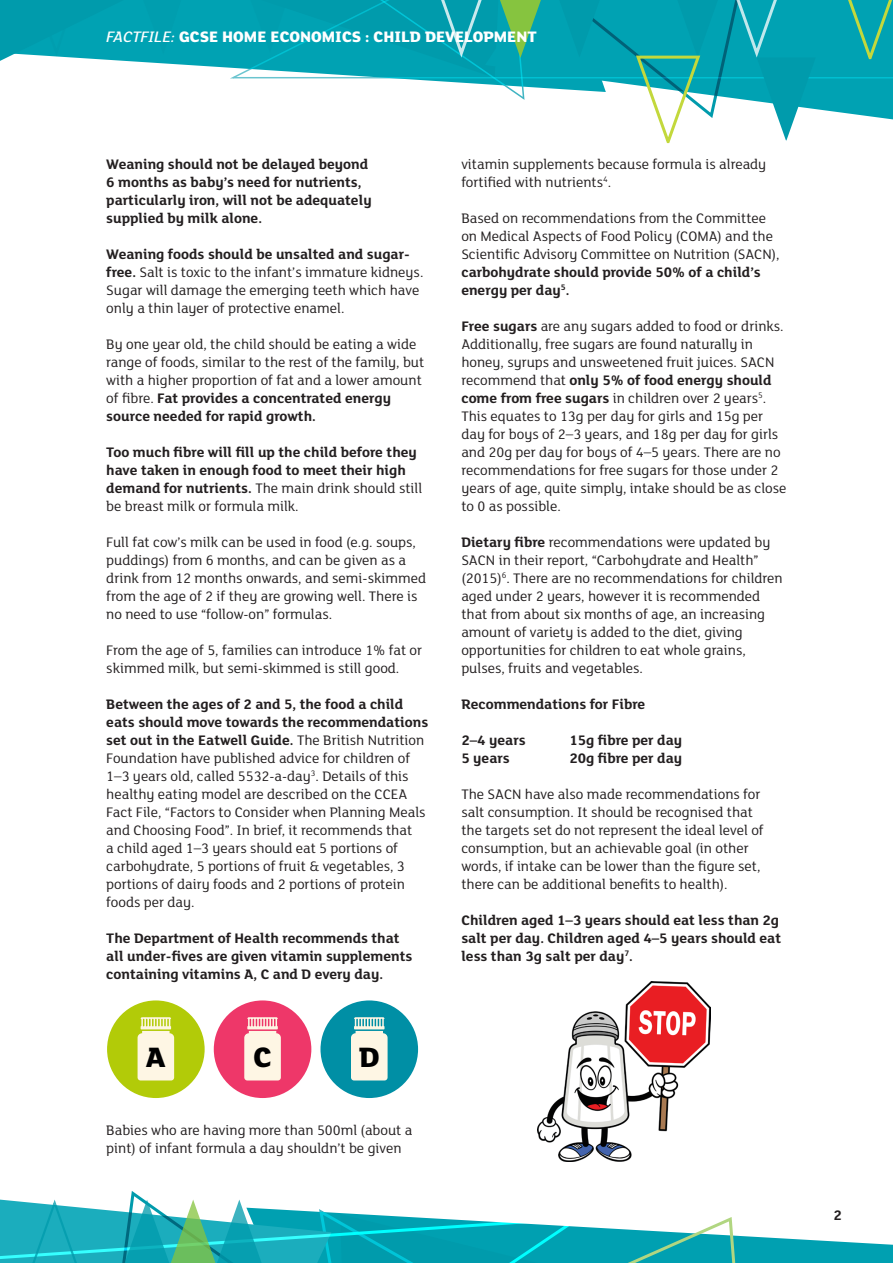
<style>
.page{position:relative;width:893px;height:1263px;background:#fff}
.page>*{position:absolute;margin:0;border:0;box-sizing:border-box;transform-origin:0 0}
.t1{font:800 30.45px "FS Lola";color:#000}
.t2{font:800 16.5px "FS Lola";color:#fff}
.Body_Text{font:15px/18px "FS Lola";color:#231f20}
.Body_Text-2{font:700 15px/18px "FS Lola";color:#231f20}
.Links_H1{font:700 15px "FS Lola";color:#231f20}
.s1{font-weight:500;font-style:italic}
.s2{font-weight:500}
.s3{font-weight:700}
.s4{font-weight:400}
</style>
<div class="page">
<div style="left:189px;top:0;width:36px;height:68px;background:#00a2b3"></div>
<svg style="left:0;top:0;width:189px;height:65px;background:#16a7b7"></svg>
<svg style="left:225px;top:0;width:668px;height:144px"></svg>
<svg style="left:0;top:1191px;width:893px;height:72px"></svg>
<div style="left:107px;top:1000px;width:98px;height:98px;background:#b2cb08;border-radius:50%"></div>
<svg style="left:138px;top:1017px;width:36px;height:63px;background:#f4f0c9"></svg>
<div style="left:214px;top:1000px;width:97px;height:98px;background:#ee3769;border-radius:50%"></div>
<svg style="left:244px;top:1017px;width:37px;height:63px;background:#fbdcd3"></svg>
<div style="left:320px;top:1000px;width:98px;height:98px;background:#008fa5;border-radius:50%"></div>
<svg style="left:351px;top:1017px;width:37px;height:63px;background:#dce8db"></svg>
<img style="left:538px;top:982px;width:172px;height:179px">
<p class="t2" style="left:200px;top:25px;width:171px">SE HOME ECONOMICS :</p>
<p class="t2" style="left:401px;top:25px;width:137px">LD DEV LOPMENT</p>
<p class="t2" style="left:107px;top:26px;width:357px"><span class="s1">FACTFILE:</span> GCE HISTORY OF ART / <span class="s2">ARCHITECTURE</span></p>
<p class="Body_Text-2" style="left:106px;top:154px;width:267px">Weaning should not be delayed beyond 6 months as baby’s need for nutrients, particularly iron, will not be adequately supplied by milk alone.</p>
<p class="Body_Text" style="left:106px;top:244px;width:319px"><span class="s3">Weaning foods should be unsalted and sugar&shy;free.</span> Salt is toxic to the infant’s immature kidneys.<br>Sugar will damage the emerging teeth which have only a thin layer of protective enamel.</p>
<p class="Body_Text" style="left:106px;top:334px;width:320px">By one year old, the child should be eating a wide range of foods, similar to the rest of the family, but with a higher proportion of fat and a lower amount of fibre. <span class="s3">Fat provides a concentrated energy source needed for rapid growth.</span></p>
<p class="Body_Text-2" style="left:106px;top:442px;width:317px">Too much fibre will fill up the child before they have taken in enough food to meet their high demand for nutrients. <span class="s4">The main drink should still be breast milk or formula milk.</span></p>
<p class="Body_Text" style="left:106px;top:532px;width:321px">Full fat cow’s milk can be used in food (e.g. soups, puddings) from 6 months, and can be given as a drink from 12 months onwards, and semi-skimmed from the age of 2 if they are growing well. There is no need to use “follow-on” formulas.</p>
<p class="Body_Text" style="left:106px;top:640px;width:317px">From the age of 5, families can introduce 1% fat or skimmed milk, but semi-skimmed is still good.</p>
<p class="Body_Text" style="left:106px;top:694px;width:323px"><span class="s3">Between the ages of 2 and 5, the food a child eats should move towards the recommendations set out in the Eatwell Guide.</span> The British Nutrition Foundation have published advice for children of 1–3 years old, called 5532-a-day<sup>3</sup>. Details of this healthy eating model are described on the CCEA Fact File, “Factors to Consider when Planning Meals and Choosing Food”. In brief, it recommends that<br>a child aged 1–3 years should eat 5 portions of carbohydrate, 5 portions of fruit &amp; vegetables, 3 portions of dairy foods and 2 portions of protein foods per day.</p>
<p class="Body_Text-2" style="left:106px;top:928px;width:308px">The Department of Health recommends that all under-fives are given vitamin supplements containing vitamins A, C and D every day.</p>
<p class="t1" style="left:146px;top:1036px;width:21px">A</p>
<p class="t1" style="left:253px;top:1036px;width:20px">C</p>
<p class="t1" style="left:359px;top:1036px;width:22px">D</p>
<p class="Body_Text" style="left:106px;top:1120px;width:308px">Babies who are having more than 500ml (about a pint) of infant formula a day shouldn’t be given</p>
<p class="Body_Text" style="left:461px;top:154px;width:306px">vitamin supplements because formula is already fortified with nutrients<sup>4</sup>.</p>
<p class="Body_Text" style="left:461px;top:208px;width:320px">Based on recommendations from the Committee on Medical Aspects of Food Policy (COMA) and the Scientific Advisory Committee on Nutrition (SACN), <span class="s3">carbohydrate should provide 50% of a child’s energy per day</span><sup>5</sup><span class="s3">.</span></p>
<p class="Body_Text" style="left:461px;top:316px;width:327px"><span class="s3">Free sugars</span> are any sugars added to food or drinks.<br>Additionally, free sugars are found naturally in honey, syrups and unsweetened fruit juices. SACN recommend that <span class="s3">only 5% of food energy should come from free sugars</span> in children over 2 years<sup>5</sup>.<br>This equates to 13g per day for girls and 15g per day for boys of 2–3 years, and 18g per day for girls and 20g per day for boys of 4–5 years. There are no recommendations for free sugars for those under 2 years of age, quite simply, intake should be as close to 0 as possible.</p>
<p class="Body_Text" style="left:461px;top:532px;width:323px"><span class="s3">Dietary fibre</span> recommendations were updated by SACN in their report, “Carbohydrate and Health” (2015)<sup>6</sup>. There are no recommendations for children aged under 2 years, however it is recommended that from about six months of age, an increasing amount of variety is added to the diet, giving opportunities for children to eat whole grains, pulses, fruits and vegetables.</p>
<p class="Body_Text-2" style="left:461px;top:694px;width:185px">Recommendations for Fibre</p>
<p class="Body_Text-2" style="left:461px;top:730px;width:66px">2–4 years</p>
<p class="Body_Text-2" style="left:569px;top:730px;width:114px">15g fibre per day</p>
<p class="Body_Text-2" style="left:461px;top:748px;width:50px">5 years</p>
<p class="Body_Text-2" style="left:569px;top:748px;width:114px">20g fibre per day</p>
<p class="Body_Text" style="left:461px;top:784px;width:304px">The SACN have also made recommendations for salt consumption. It should be recognised that the targets set do not represent the ideal level of consumption, but an achievable goal (in other words, if intake can be lower than the figure set, there can be additional benefits to health).</p>
<p class="Body_Text-2" style="left:461px;top:910px;width:321px">Children aged 1–3 years should eat less than 2g salt per day. Children aged 4–5 years should eat less than 3g salt per day<sup>7</sup>.</p>
<p class="Links_H1" style="left:834px;top:1205px;width:10px">2</p>
</div>
